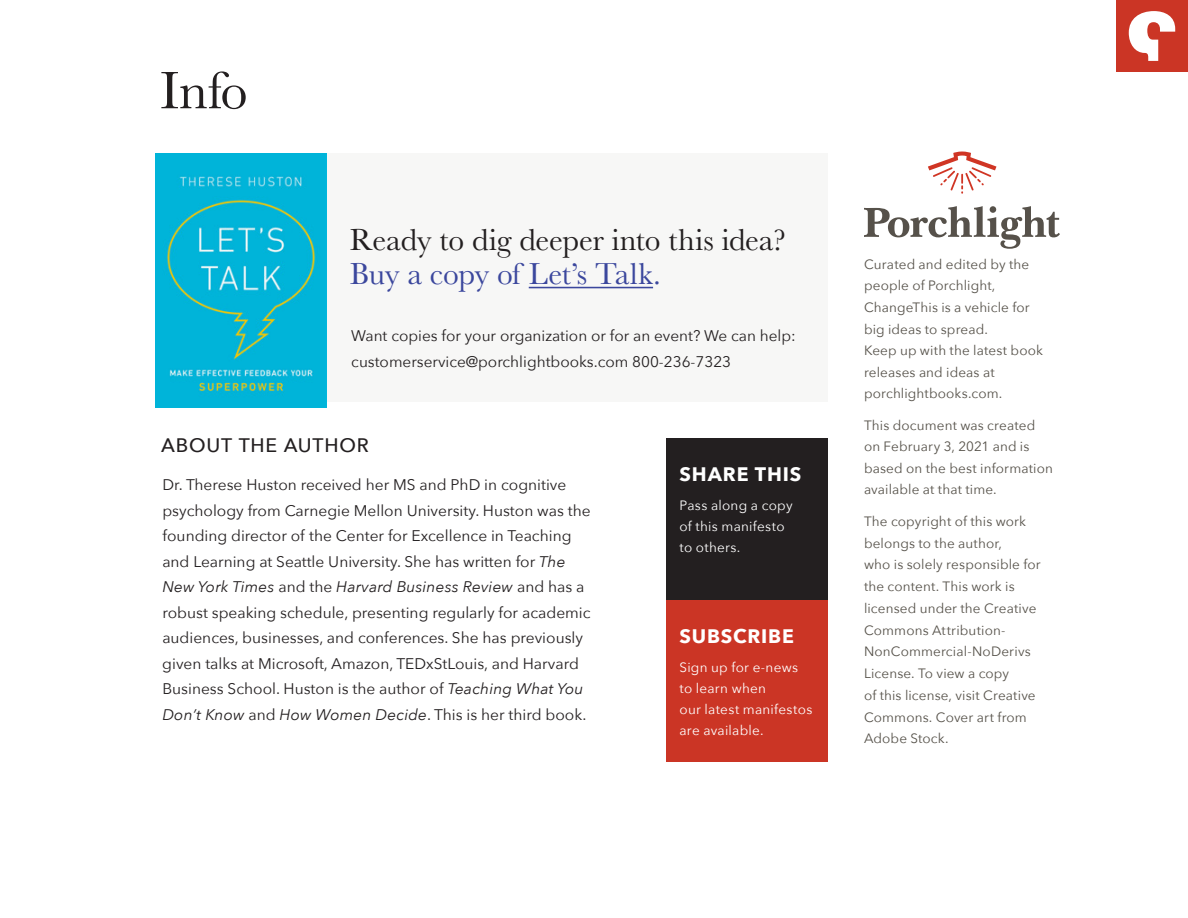
<style>
.page{position:relative;width:1188px;height:918px;background:#fff}
.page>*{position:absolute;margin:0;border:0;box-sizing:border-box;transform-origin:0 0}
.t1{font:54.75px "Baskerville";color:#231f20}
.t2{font:31.5px "Baskerville";letter-spacing:-.005em;color:#231f20}
.t3{font:31.5px "Baskerville";letter-spacing:-.01em;color:#3b479d}
.t4{font:700 19.5px "Avenir Next";letter-spacing:.045em;color:#fff}
.t5{font:500 19.5px "Avenir Next";letter-spacing:.045em;color:#231f20}
.t6{font:15.3px/25.5px "Avenir Next";color:#231f20}
.t7{font:13.5px/21.8px "Avenir Next";letter-spacing:.01em;color:#555149}
.t8{font:13.5px/21px "Avenir Next";letter-spacing:.02em;color:#fff}
.s1{font-style:italic}
</style>
<div class="page">
<div style="left:1116px;top:0;width:72px;height:72px;background:#cb3525"></div>
<svg style="left:1129px;top:11px;width:46px;height:50px"></svg>
<div style="left:318px;top:153px;width:510px;height:249px;background:#f7f7f6"></div>
<hr style="left:529px;top:287px;width:124px;height:1px;background:#3b479d">
<img style="left:155px;top:153px;width:172px;height:254px">
<div style="left:666px;top:600px;width:162px;height:162px;background:#cb3525"></div>
<div style="left:666px;top:438px;width:162px;height:162px;background:#231f20"></div>
<svg style="left:864px;top:206px;width:196px;height:43px"></svg>
<svg style="left:928px;top:152px;width:68px;height:42px"></svg>
<h1 class="t1" style="left:160px;top:56px;width:89px">Info</h1>
<h2 class="t2" style="left:350px;top:220px;width:438px">Ready to dig deeper into this idea?</h2>
<h2 class="t3" style="left:350px;top:254px;width:313px">Buy a copy of Let’s Talk.</h2>
<p class="t6" style="left:351px;top:322px;width:446px">Want copies for your organization or for an event? We can help: customerservice@porchlightbooks.com 800-236-7323</p>
<p class="t5" style="left:161px;top:429px;width:209px">ABOUT THE AUTHOR</p>
<p class="t6" style="left:162px;top:472px;width:430px">Dr. Therese Huston received her MS and PhD in cognitive psychology from Carnegie Mellon University. Huston was the founding director of the Center for Excellence in Teaching and Learning at Seattle University. She has written for <span class="s1">The New York Times</span> and the <span class="s1">Harvard Business Review</span> and has a robust speaking schedule, presenting regularly for academic audiences, businesses, and conferences. She has previously given talks at Microsoft, Amazon, TEDxStLouis, and Harvard Business School. Huston is the author of <span class="s1">Teaching What You Don’t Know</span> and <span class="s1">How Women Decide</span>. This is her third book.</p>
<p class="t4" style="left:680px;top:457px;width:123px">SHARE THIS</p>
<p class="t8" style="left:680px;top:494px;width:115px">Pass along a copy of this manifesto to others.</p>
<p class="t4" style="left:680px;top:619px;width:116px">SUBSCRIBE</p>
<p class="t8" style="left:680px;top:656px;width:134px">Sign up for e-news to learn when<br>our latest manifestos are available.</p>
<p class="t7" style="left:864px;top:253px;width:181px">Curated and edited by the people of Porchlight,<br>ChangeThis is a vehicle for big ideas to spread.<br>Keep up with the latest book releases and ideas at porchlightbooks.com.</p>
<p class="t7" style="left:864px;top:414px;width:190px">This document was created on February 3, 2021 and is based on the best information available at that time.</p>
<p class="t7" style="left:864px;top:510px;width:178px">The copyright of this work belongs to the author,<br>who is solely responsible for the content. This work is licensed under the Creative<br>Commons Attribution-<br>NonCommercial-NoDerivs<br>License. To view a copy<br>of this license, visit Creative<br>Commons. Cover art from<br>Adobe Stock.</p>
</div>
